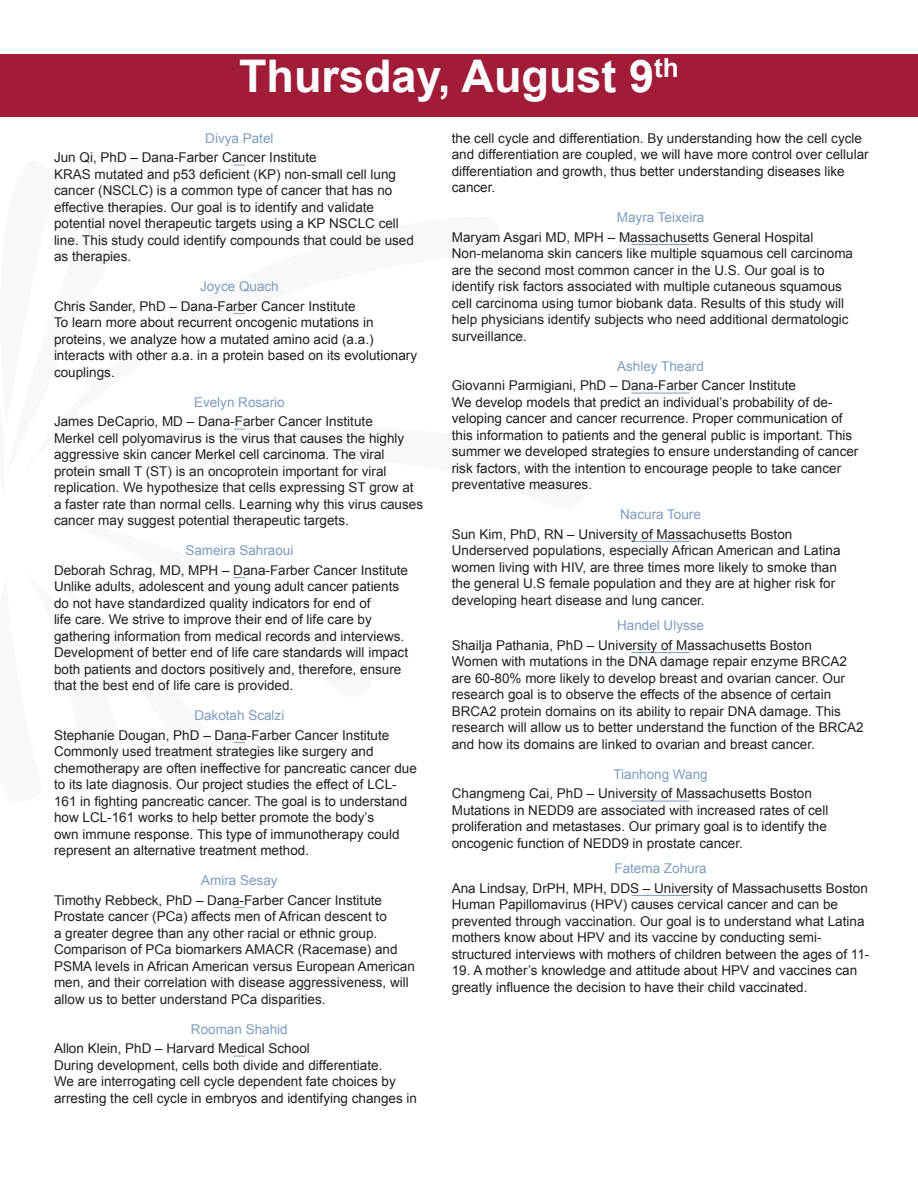
<style>
.page{position:relative;width:918px;height:1188px;background:#fff}
.page>*{position:absolute;margin:0;border:0;box-sizing:border-box;transform-origin:0 0}
.t1{font:700 45px "Arial";color:#fff}
.Science_Statement{font:13.5px/16.5px "Arial";color:#231f20}
.PI_Name{font:13.5px "Arial";color:#231f20}
.Student_Name{font:13.5px "Arial";color:#7e9cbf}
</style>
<div class="page">
<div style="left:0;top:54px;width:918px;height:63px;background:#a11c38"></div>
<hr style="left:632px;top:244px;width:57px;height:1px;background:#7e9cbf">
<hr style="left:632px;top:393px;width:57px;height:1px;background:#7e9cbf">
<hr style="left:632px;top:541px;width:57px;height:1px;background:#7e9cbf">
<hr style="left:632px;top:652px;width:57px;height:1px;background:#7e9cbf">
<hr style="left:632px;top:801px;width:57px;height:1px;background:#7e9cbf">
<hr style="left:632px;top:895px;width:57px;height:1px;background:#7e9cbf">
<p class="t1" style="left:239px;top:47px;width:441px">Thursday, August 9<sup>th</sup></p>
<p class="Science_Statement" style="left:452px;top:130px;width:418px">the cell cycle and differentiation. By understanding how the cell cycle and differentiation are coupled, we will have more control over cellular differentiation and growth, thus better understanding diseases like cancer.</p>
<p class="Student_Name" style="left:617px;top:209px;width:89px">Mayra Teixeira</p>
<p class="PI_Name" style="left:452px;top:228px;width:363px">Maryam Asgari MD, MPH – Massachusetts General Hospital</p>
<p class="Science_Statement" style="left:452px;top:245px;width:403px">Non-melanoma skin cancers like multiple squamous cell carcinoma are the second most common cancer in the U.S. Our goal is to identify risk factors associated with multiple cutaneous squamous cell carcinoma using tumor biobank data. Results of this study will help physicians identify subjects who need additional dermatologic surveillance.</p>
<p class="Student_Name" style="left:617px;top:357px;width:88px">Ashley Theard</p>
<p class="PI_Name" style="left:452px;top:377px;width:346px">Giovanni Parmigiani, PhD – Dana-Farber Cancer Institute</p>
<p class="Science_Statement" style="left:452px;top:394px;width:408px">We develop models that predict an individual’s probability of de&shy;veloping cancer and cancer recurrence. Proper communication of this information to patients and the general public is important. This summer we developed strategies to ensure understanding of cancer risk factors, with the intention to encourage people to take cancer preventative measures.</p>
<p class="Student_Name" style="left:620px;top:506px;width:82px">Nacura Toure</p>
<p class="PI_Name" style="left:452px;top:525px;width:342px">Sun Kim, PhD, RN – University of Massachusetts Boston</p>
<p class="Science_Statement" style="left:452px;top:542px;width:390px">Underserved populations, especially African American and Latina women living with HIV, are three times more likely to smoke than the general U.S female population and they are at higher risk for developing heart disease and lung cancer.</p>
<p class="Student_Name" style="left:617px;top:617px;width:89px">Handel Ulysse</p>
<p class="PI_Name" style="left:452px;top:636px;width:362px">Shailja Pathania, PhD – University of Massachusetts Boston</p>
<p class="Science_Statement" style="left:452px;top:653px;width:413px">Women with mutations in the DNA damage repair enzyme BRCA2 are 60-80% more likely to develop breast and ovarian cancer. Our research goal is to observe the effects of the absence of certain BRCA2 protein domains on its ability to repair DNA damage. This research will allow us to better understand the function of the BRCA2 and how its domains are linked to ovarian and breast cancer.</p>
<p class="Student_Name" style="left:613px;top:765px;width:96px">Tianhong Wang</p>
<p class="PI_Name" style="left:452px;top:785px;width:362px">Changmeng Cai, PhD – University of Massachusetts Boston</p>
<p class="Science_Statement" style="left:452px;top:802px;width:378px;text-align:justify">Mutations in NEDD9 are associated with increased rates of cell proliferation and metastases. Our primary goal is to identify the oncogenic function of NEDD9 in prostate cancer.</p>
<p class="Student_Name" style="left:614px;top:860px;width:94px">Fatema Zohura</p>
<p class="PI_Name" style="left:452px;top:879px;width:418px">Ana Lindsay, DrPH, MPH, DDS – University of Massachusetts Boston</p>
<p class="Science_Statement" style="left:452px;top:896px;width:419px">Human Papillomavirus (HPV) causes cervical cancer and can be prevented through vaccination. Our goal is to understand what Latina mothers know about HPV and its vaccine by conducting semi&shy;structured interviews with mothers of children between the ages of 11-</p>
<p class="Science_Statement" style="left:452px;top:962px;width:407px">19. A mother’s knowledge and attitude about HPV and vaccines can greatly influence the decision to have their child vaccinated.</p>
<p class="Student_Name" style="left:205px;top:129px;width:70px">Divya Patel</p>
<p class="PI_Name" style="left:54px;top:149px;width:264px">Jun Qi, PhD – Dana-Farber Cancer Institute</p>
<p class="Science_Statement" style="left:54px;top:166px;width:361px">KRAS mutated and p53 deficient (KP) non-small cell lung cancer (NSCLC) is a common type of cancer that has no effective therapies. Our goal is to identify and validate potential novel therapeutic targets using a KP NSCLC cell line. This study could identify compounds that could be used as therapies.</p>
<p class="Student_Name" style="left:200px;top:278px;width:80px">Joyce Quach</p>
<p class="PI_Name" style="left:54px;top:297px;width:303px">Chris Sander, PhD – Dana-Farber Cancer Institute</p>
<p class="Science_Statement" style="left:54px;top:314px;width:365px">To learn more about recurrent oncogenic mutations in proteins, we analyze how a mutated amino acid (a.a.) interacts with other a.a. in a protein based on its evolutionary couplings.</p>
<p class="Student_Name" style="left:194px;top:393px;width:92px">Evelyn Rosario</p>
<p class="PI_Name" style="left:54px;top:413px;width:320px">James DeCaprio, MD – Dana-Farber Cancer Institute</p>
<p class="Science_Statement" style="left:54px;top:430px;width:371px">Merkel cell polyomavirus is the virus that causes the highly aggressive skin cancer Merkel cell carcinoma. The viral protein small T (ST) is an oncoprotein important for viral replication. We hypothesize that cells expressing ST grow at a faster rate than normal cells. Learning why this virus causes cancer may suggest potential therapeutic targets.</p>
<p class="Student_Name" style="left:185px;top:542px;width:110px">Sameira Sahraoui</p>
<p class="PI_Name" style="left:54px;top:561px;width:356px">Deborah Schrag, MD, MPH – Dana-Farber Cancer Institute</p>
<p class="Science_Statement" style="left:54px;top:578px;width:356px">Unlike adults, adolescent and young adult cancer patients do not have standardized quality indicators for end of<br>life care. We strive to improve their end of life care by gathering information from medical records and interviews.<br>Development of better end of life care standards will impact both patients and doctors positively and, therefore, ensure that the best end of life care is provided.</p>
<p class="Student_Name" style="left:194px;top:707px;width:92px">Dakotah Scalzi</p>
<p class="PI_Name" style="left:54px;top:726px;width:337px">Stephanie Dougan, PhD – Dana-Farber Cancer Institute</p>
<p class="Science_Statement" style="left:54px;top:743px;width:364px">Commonly used treatment strategies like surgery and chemotherapy are often ineffective for pancreatic cancer due to its late diagnosis. Our project studies the effect of LCL-161 in fighting pancreatic cancer. The goal is to understand how LCL-161 works to help better promote the body’s<br>own immune response. This type of immunotherapy could represent an alternative treatment method.</p>
<p class="Student_Name" style="left:201px;top:872px;width:78px">Amira Sesay</p>
<p class="PI_Name" style="left:54px;top:891px;width:330px">Timothy Rebbeck, PhD – Dana-Farber Cancer Institute</p>
<p class="Science_Statement" style="left:54px;top:908px;width:362px">Prostate cancer (PCa) affects men of African descent to<br>a greater degree than any other racial or ethnic group.<br>Comparison of PCa biomarkers AMACR (Racemase) and PSMA levels in African American versus European American men, and their correlation with disease aggressiveness, will allow us to better understand PCa disparities.</p>
<p class="Student_Name" style="left:191px;top:1020px;width:98px">Rooman Shahid</p>
<p class="PI_Name" style="left:54px;top:1040px;width:257px">Allon Klein, PhD – Harvard Medical School</p>
<p class="Science_Statement" style="left:54px;top:1057px;width:365px">During development, cells both divide and differentiate.<br>We are interrogating cell cycle dependent fate choices by arresting the cell cycle in embryos and identifying changes in</p>
</div>
